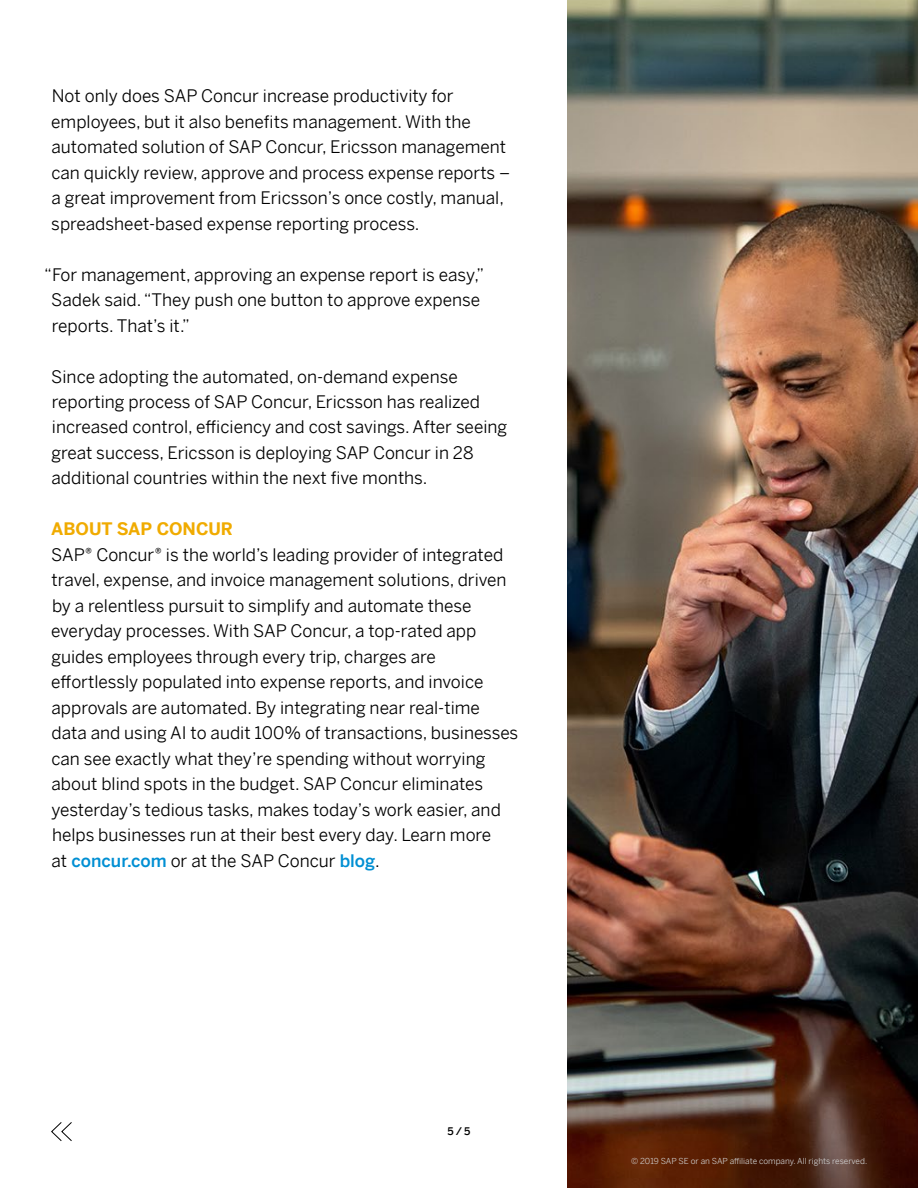
<style>
.page{position:relative;width:918px;height:1188px;background:#fff}
.page>*{position:absolute;margin:0;border:0;box-sizing:border-box;transform-origin:0 0}
.t1{font:17.25px/25.5px "Benton Sans";color:#000}
.t2{font:700 17.25px "Benton Sans";color:#f0ab00}
.t3{font:500 10.5px "Benton Sans";color:#000}
.t4{font:8.25px "Benton Sans";color:#ccc}
.s1{font-weight:500;color:#008fd3}
</style>
<div class="page">
<img style="left:567px;top:0;width:351px;height:1188px">
<svg style="left:51px;top:1122px;width:21px;height:19px"></svg>
<p class="t1" style="left:51px;top:81px;width:461px">Not only does SAP Concur increase productivity for employees, but it also benefits management. With the automated solution of SAP Concur, Ericsson management can quickly review, approve and process expense reports – a great improvement from Ericsson’s once costly, manual, spreadsheet-based expense reporting process.</p>
<p class="t1" style="left:51px;top:259px;width:434px;text-indent:-7px">“For management, approving an expense report is easy,”<br>Sadek said. “They push one button to approve expense reports. That’s it.”</p>
<p class="t1" style="left:51px;top:361px;width:458px">Since adopting the automated, on-demand expense reporting process of SAP Concur, Ericsson has realized increased control, efficiency and cost savings. After seeing great success, Ericsson is deploying SAP Concur in 28 additional countries within the next five months.</p>
<p class="t2" style="left:51px;top:514px;width:183px">ABOUT SAP CONCUR</p>
<p class="t1" style="left:51px;top:540px;width:469px">SAP® Concur® is the world’s leading provider of integrated travel, expense, and invoice management solutions, driven by a relentless pursuit to simplify and automate these everyday processes. With SAP Concur, a top-rated app guides employees through every trip, charges are effortlessly populated into expense reports, and invoice approvals are automated. By integrating near real-time data and using AI to audit 100% of transactions, businesses can see exactly what they’re spending without worrying about blind spots in the budget. SAP Concur eliminates yesterday’s tedious tasks, makes today’s work easier, and helps businesses run at their best every day. Learn more<br>at <span class="s1">concur.com</span> or at the SAP Concur <span class="s1">blog</span>.</p>
<p class="t3" style="left:447px;top:1122px;width:25px">5 / 5</p>
<p class="t4" style="left:631px;top:1154px;width:238px">© 2019 SAP SE or an SAP affiliate company. All rights reserved.</p>
</div>
